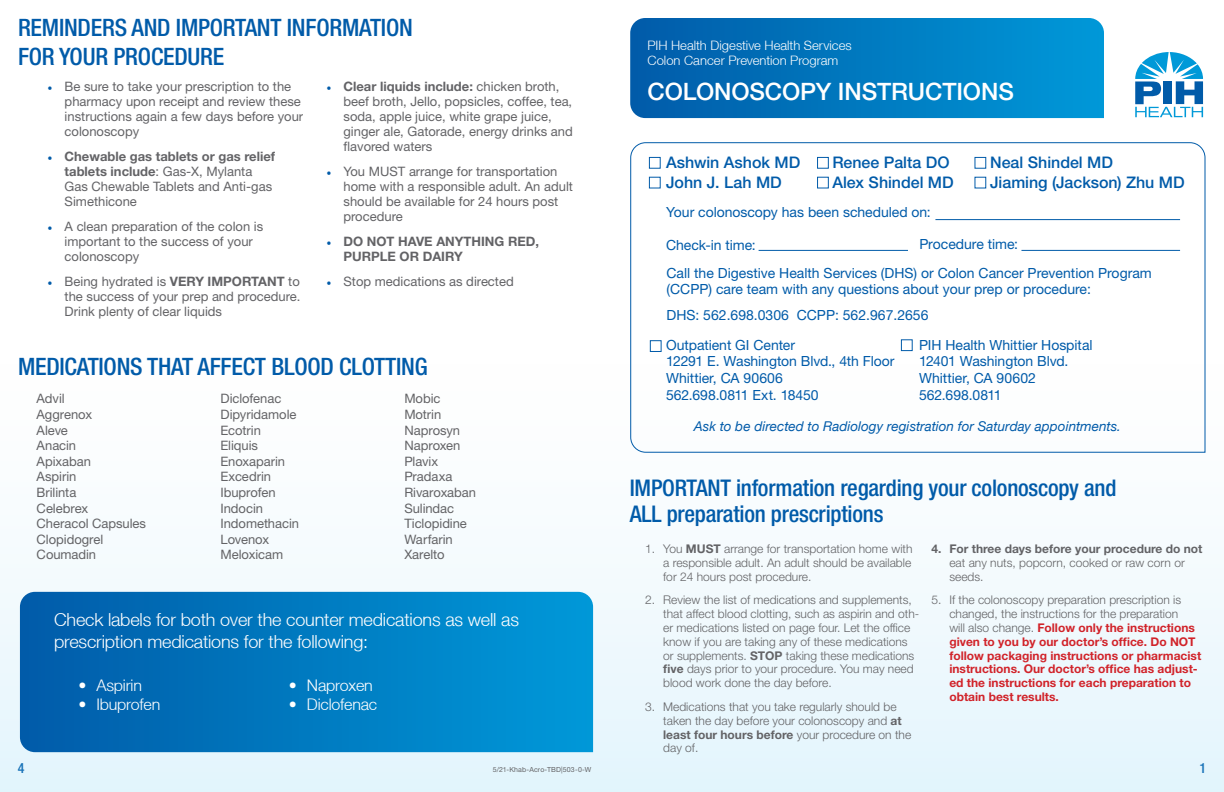
<style>
.page{position:relative;width:1224px;height:792px;background:#fff}
.page>*{position:absolute;margin:0;border:0;box-sizing:border-box;transform-origin:0 0}
.Large_Heading__2{font:500 condensed 24px "Helvetica Neue LT Std";letter-spacing:-.01em;color:#015ba9}
.CAPS_HEADING{font:500 condensed 24px "Helvetica Neue LT Std";letter-spacing:-.01em;color:#015ba9}
.t1{font:500 24px "Helvetica Neue LT Std";letter-spacing:-.005em;color:#fff}
.Large_Heading__2-2{font:500 condensed 23px "Helvetica Neue LT Std";letter-spacing:-.01em;color:#015ba9}
.Large_Heading__2-3{font:300 18px/21.6px "Helvetica Neue LT";letter-spacing:-.01em;color:#fff}
.Paragraph_Style_4{font:500 16px "Helvetica Neue LT Std";color:#015ba9}
.t2{font:300 16px "Helvetica Neue LT";letter-spacing:-.01em;color:#fff}
.Paragraph_Style_1{font:14px/16.1px "Helvetica Neue LT Std";color:#015ba9}
.t3{font:500 condensed 14px "Helvetica Neue LT Std";color:#015ba9}
.t4{font:italic 13.5px "Helvetica Neue";color:#015ba9}
.t5{font:13px/14.9px "Helvetica Neue LT Std";color:#636366}
.t6{font:300 13px "Helvetica Neue LT";color:#fff}
.t7{font:700 13px/15px "Helvetica Neue LT Std";color:#636366}
.t8{font:300 12px/13.8px "Helvetica Neue LT Std";color:#636366}
.t9{font:700 12px/13.8px "Helvetica Neue LT Std";color:#d1232a}
.t10{font:7px "Helvetica Neue LT Std";letter-spacing:.015em;color:#636366}
.s1{font-family:"Minion Pro";color:#015ba9}
.s2{font-weight:700}
.s3{font-family:"Minion Pro";font-weight:400;color:#015ba9}
.s4{font-weight:300;color:#636366}
</style>
<div class="page">
<div style="left:0;top:353px;width:1224px;height:439px;background:linear-gradient(to bottom,#fffffe,#e4f5fc)"></div>
<svg style="left:630px;top:18px;width:474px;height:100px;background:#017ac0"></svg>
<svg style="left:20px;top:592px;width:573px;height:160px;background:#0079c0"></svg>
<svg style="left:630px;top:142px;width:576px;height:311px"></svg>
<div style="left:649px;top:157px;width:11px;height:11px;border:1px solid #015ba9"></div>
<div style="left:649px;top:177px;width:11px;height:11px;border:1px solid #015ba9"></div>
<div style="left:817px;top:157px;width:12px;height:11px;border:1px solid #015ba9"></div>
<div style="left:817px;top:177px;width:12px;height:11px;border:1px solid #015ba9"></div>
<hr style="left:935px;top:219px;width:245px;height:1px;background:#015ba9">
<hr style="left:759px;top:250px;width:149px;height:1px;background:#015ba9">
<hr style="left:1021px;top:250px;width:159px;height:1px;background:#015ba9">
<div style="left:650px;top:340px;width:11px;height:12px;border:1px solid #015ba9"></div>
<div style="left:901px;top:340px;width:11px;height:11px;border:1px solid #015ba9"></div>
<svg style="left:1135px;top:52px;width:69px;height:66px"></svg>
<div style="left:975px;top:157px;width:11px;height:11px;border:1px solid #015ba9"></div>
<p class="Large_Heading__2" style="left:18px;top:13px;width:396px">REMINDERS AND IMPORTANT INFORMATION</p>
<p class="Large_Heading__2" style="left:18px;top:42px;width:208px">FOR YOUR PROCEDURE</p>
<p class="t5" style="left:65px;top:79px;width:240px;text-indent:-17px"><span class="s1">•</span> Be sure to take your prescription to the pharmacy upon receipt and review these instructions again a few days before your colonoscopy</p>
<p class="t5" style="left:65px;top:149px;width:212px;text-indent:-17px"><span class="s1">•</span> <span class="s2">Chewable gas tablets or gas relief tablets include</span>: Gas-X, Mylanta<br>Gas Chewable Tablets and Anti-gas<br>Simethicone</p>
<p class="t5" style="left:65px;top:219px;width:200px;text-indent:-17px"><span class="s1">•</span> A clean preparation of the colon is important to the success of your colonoscopy</p>
<p class="t5" style="left:65px;top:274px;width:237px;text-align:justify;text-indent:-17px"><span class="s1">•</span> Being hydrated is <span class="s2">VERY IMPORTANT</span> to the success of your prep and procedure.<br>Drink plenty of clear liquids</p>
<p class="t5" style="left:344px;top:79px;width:231px;text-indent:-17px"><span class="s1">•</span> <span class="s2">Clear liquids include:</span> chicken broth, beef broth, Jello, popsicles, coffee, tea, soda, apple juice, white grape juice, ginger ale, Gatorade, energy drinks and flavored waters</p>
<p class="t5" style="left:344px;top:164px;width:231px;text-indent:-17px"><span class="s1">•</span> You MUST arrange for transportation home with a responsible adult. An adult should be available for 24 hours post procedure</p>
<p class="t7" style="left:344px;top:234px;width:197px;text-indent:-17px"><span class="s3">•</span> DO NOT HAVE ANYTHING RED,<br>PURPLE OR DAIRY</p>
<p class="t5" style="left:327px;top:274px;width:189px"><span class="s1">•</span> Stop medications as directed</p>
<p class="CAPS_HEADING" style="left:18px;top:352px;width:411px">MEDICATIONS THAT AFFECT BLOOD CLOTTING</p>
<p class="t5" style="left:37px;top:391px;width:30px">Advil</p>
<p class="t5" style="left:37px;top:407px;width:57px">Aggrenox</p>
<p class="t5" style="left:37px;top:422px;width:33px">Aleve</p>
<p class="t5" style="left:37px;top:438px;width:41px">Anacin</p>
<p class="t5" style="left:37px;top:454px;width:56px">Apixaban</p>
<p class="t5" style="left:37px;top:469px;width:41px">Aspirin</p>
<p class="t5" style="left:37px;top:485px;width:41px">Brilinta</p>
<p class="t5" style="left:37px;top:500px;width:53px">Celebrex</p>
<p class="t5" style="left:37px;top:516px;width:111px">Cheracol Capsules</p>
<p class="t5" style="left:37px;top:532px;width:68px">Clopidogrel</p>
<p class="t5" style="left:37px;top:547px;width:61px">Coumadin</p>
<p class="t5" style="left:221px;top:391px;width:62px">Diclofenac</p>
<p class="t5" style="left:221px;top:407px;width:78px">Dipyridamole</p>
<p class="t5" style="left:221px;top:422px;width:42px">Ecotrin</p>
<p class="t5" style="left:221px;top:438px;width:39px">Eliquis</p>
<p class="t5" style="left:221px;top:454px;width:66px">Enoxaparin</p>
<p class="t5" style="left:221px;top:469px;width:52px">Excedrin</p>
<p class="t5" style="left:221px;top:485px;width:57px">Ibuprofen</p>
<p class="t5" style="left:221px;top:500px;width:44px">Indocin</p>
<p class="t5" style="left:221px;top:516px;width:80px">Indomethacin</p>
<p class="t5" style="left:221px;top:532px;width:50px">Lovenox</p>
<p class="t5" style="left:221px;top:547px;width:64px">Meloxicam</p>
<p class="t5" style="left:404px;top:391px;width:38px">Mobic</p>
<p class="t5" style="left:404px;top:407px;width:38px">Motrin</p>
<p class="t5" style="left:404px;top:422px;width:57px">Naprosyn</p>
<p class="t5" style="left:404px;top:438px;width:57px">Naproxen</p>
<p class="t5" style="left:404px;top:454px;width:35px">Plavix</p>
<p class="t5" style="left:404px;top:469px;width:50px">Pradaxa</p>
<p class="t5" style="left:404px;top:485px;width:73px">Rivaroxaban</p>
<p class="t5" style="left:404px;top:500px;width:51px">Sulindac</p>
<p class="t5" style="left:404px;top:516px;width:64px">Ticlopidine</p>
<p class="t5" style="left:404px;top:532px;width:50px">Warfarin</p>
<p class="t5" style="left:404px;top:547px;width:42px">Xarelto</p>
<p class="Large_Heading__2-3" style="left:54px;top:608px;width:466px">Check labels for both over the counter medications as well as prescription medications for the following:</p>
<p class="t2" style="left:78px;top:676px;width:65px">• Aspirin</p>
<p class="t2" style="left:78px;top:695px;width:83px">• Ibuprofen</p>
<p class="t2" style="left:289px;top:676px;width:85px">• Naproxen</p>
<p class="t2" style="left:289px;top:695px;width:90px">• Diclofenac</p>
<p class="t6" style="left:648px;top:37px;width:206px">PIH Health Digestive Health Services</p>
<p class="t6" style="left:648px;top:53px;width:192px">Colon Cancer Prevention Program</p>
<p class="t1" style="left:648px;top:77px;width:368px">COLONOSCOPY INSTRUCTIONS</p>
<p class="Paragraph_Style_4" style="left:666px;top:153px;width:136px">Ashwin Ashok MD</p>
<p class="Paragraph_Style_4" style="left:832px;top:153px;width:119px">Renee Palta DO</p>
<p class="Paragraph_Style_4" style="left:990px;top:153px;width:124px">Neal Shindel MD</p>
<p class="Paragraph_Style_4" style="left:666px;top:173px;width:117px">John J. Lah MD</p>
<p class="Paragraph_Style_4" style="left:832px;top:173px;width:123px">Alex Shindel MD</p>
<p class="Paragraph_Style_4" style="left:990px;top:173px;width:196px">Jiaming (Jackson) Zhu MD</p>
<p class="Paragraph_Style_1" style="left:666px;top:204px;width:266px">Your colonoscopy has been scheduled on:</p>
<p class="Paragraph_Style_1" style="left:666px;top:236px;width:91px">Check-in time:</p>
<p class="Paragraph_Style_1" style="left:919px;top:236px;width:100px">Procedure time:</p>
<p class="Paragraph_Style_1" style="left:666px;top:265px;width:487px">Call the Digestive Health Services (DHS) or Colon Cancer Prevention Program (CCPP) care team with any questions about your prep or procedure:</p>
<p class="Paragraph_Style_1" style="left:666px;top:307px;width:263px">DHS: 562.698.0306 CCPP: 562.967.2656</p>
<p class="Paragraph_Style_1" style="left:666px;top:336px;width:130px">Outpatient GI Center</p>
<p class="Paragraph_Style_1" style="left:666px;top:353px;width:230px">12291 E. Washington Blvd., 4th Floor</p>
<p class="Paragraph_Style_1" style="left:666px;top:370px;width:118px">Whittier, CA 90606</p>
<p class="Paragraph_Style_1" style="left:666px;top:387px;width:154px">562.698.0811 Ext. 18450</p>
<p class="Paragraph_Style_1" style="left:919px;top:336px;width:175px">PIH Health Whittier Hospital</p>
<p class="Paragraph_Style_1" style="left:919px;top:353px;width:151px">12401 Washington Blvd.</p>
<p class="Paragraph_Style_1" style="left:919px;top:370px;width:118px">Whittier, CA 90602</p>
<p class="Paragraph_Style_1" style="left:919px;top:387px;width:84px">562.698.0811</p>
<p class="t4" style="left:694px;top:415px;width:429px">Ask to be directed to Radiology registration for Saturday appointments.</p>
<p class="Large_Heading__2-2" style="left:630px;top:474px;width:488px">IMPORTANT information regarding your colonoscopy and</p>
<p class="Large_Heading__2-2" style="left:630px;top:500px;width:255px">ALL preparation prescriptions</p>
<p class="t8" style="left:663px;top:542px;width:251px;text-align:justify;text-indent:-18px">1. You <span class="s2">MUST</span> arrange for transportation home with a responsible adult. An adult should be available for 24 hours post procedure.</p>
<p class="t8" style="left:663px;top:593px;width:258px;text-indent:-18px">2. Review the list of medications and supplements, that affect blood clotting, such as aspirin and oth&shy;er medications listed on page four. Let the office know if you are taking any of these medications or supplements. <span class="s2">STOP</span> taking these medications <span class="s2">five</span> days prior to your procedure. You may need blood work done the day before.</p>
<p class="t8" style="left:663px;top:700px;width:250px;text-indent:-18px">3. Medications that you take regularly should be taken the day before your colonoscopy and <span class="s2">at least four hours before</span> your procedure on the day of.</p>
<p class="t8" style="left:949px;top:542px;width:255px;text-indent:-18px"><span class="s2">4. For three days before your procedure do not </span>eat any nuts, popcorn, cooked or raw corn or seeds.</p>
<p class="t9" style="left:949px;top:593px;width:253px;text-indent:-18px"><span class="s4">5. If the colonoscopy preparation prescription is changed, the instructions for the preparation<br>will also change.</span> Follow only the instructions given to you by our doctor’s office. Do NOT follow packaging instructions or pharmacist instructions. Our doctor’s office has adjust&shy;ed the instructions for each preparation to obtain best results.</p>
<p class="t3" style="left:18px;top:760px;width:8px">4</p>
<p class="t3" style="left:1200px;top:760px;width:8px">1</p>
<p class="t10" style="left:493px;top:766px;width:100px">5/21-Khab-Acro-TBD|503-0-W</p>
</div>
